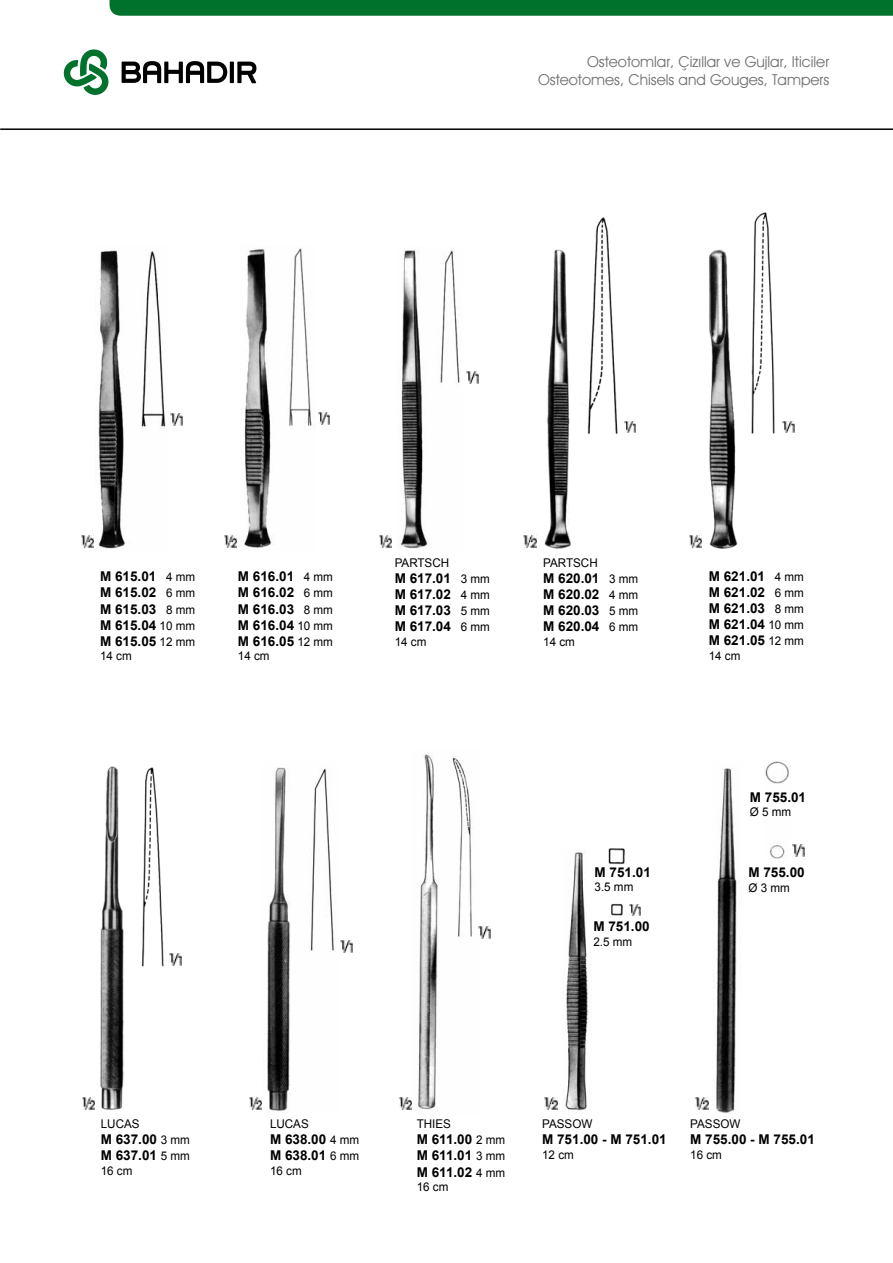
<style>
.page{position:relative;width:893px;height:1263px;background:#fff}
.page>*{position:absolute;margin:0;border:0;box-sizing:border-box;transform-origin:0 0}
.t1{font:15px/18px "Avant Garde IT Cby BT";color:#707172;text-align:right}
.t2{font:700 13.5px/16.2px "Arial";color:#000;text-align:justify}
.t3{font:12px "Arial";color:#000}
.s1{font-weight:400;font-size:12px}
</style>
<div class="page">
<div style="left:109px;top:0;width:784px;height:16px;background:#00722c"></div>
<svg style="left:64px;top:49px;width:44px;height:46px"></svg>
<svg style="left:122px;top:61px;width:134px;height:22px"></svg>
<hr style="left:0;top:128px;width:893px;height:2px;background:#000">
<img style="left:608px;top:848px;width:17px;height:68px">
<img style="left:563px;top:852px;width:27px;height:259px">
<img style="left:716px;top:768px;width:21px;height:345px">
<img style="left:765px;top:761px;width:24px;height:98px">
<img style="left:411px;top:754px;width:68px;height:357px">
<img style="left:267px;top:767px;width:67px;height:344px">
<img style="left:100px;top:766px;width:64px;height:344px">
<img style="left:98px;top:250px;width:68px;height:299px">
<img style="left:244px;top:248px;width:68px;height:300px">
<img style="left:701px;top:212px;width:74px;height:337px">
<img style="left:401px;top:250px;width:59px;height:299px">
<img style="left:544px;top:217px;width:74px;height:332px">
<svg style="left:624px;top:421px;width:12px;height:12px"></svg>
<svg style="left:467px;top:371px;width:11px;height:12px"></svg>
<svg style="left:318px;top:413px;width:12px;height:12px"></svg>
<svg style="left:171px;top:414px;width:11px;height:11px"></svg>
<svg style="left:524px;top:535px;width:12px;height:12px"></svg>
<svg style="left:379px;top:535px;width:12px;height:12px"></svg>
<svg style="left:225px;top:535px;width:12px;height:12px"></svg>
<svg style="left:81px;top:535px;width:13px;height:12px"></svg>
<svg style="left:782px;top:421px;width:12px;height:12px"></svg>
<svg style="left:689px;top:535px;width:12px;height:12px"></svg>
<svg style="left:629px;top:904px;width:12px;height:12px"></svg>
<svg style="left:479px;top:926px;width:11px;height:12px"></svg>
<svg style="left:341px;top:941px;width:11px;height:11px"></svg>
<svg style="left:170px;top:954px;width:11px;height:12px"></svg>
<svg style="left:793px;top:845px;width:11px;height:11px"></svg>
<svg style="left:545px;top:1097px;width:12px;height:12px"></svg>
<svg style="left:399px;top:1097px;width:13px;height:12px"></svg>
<svg style="left:249px;top:1097px;width:13px;height:12px"></svg>
<svg style="left:82px;top:1097px;width:12px;height:12px"></svg>
<svg style="left:696px;top:1097px;width:12px;height:12px"></svg>
<p class="t1" style="left:538px;top:52px;width:293px">Osteotomlar, Çizıllar ve Gujlar, Iticiler<br>Osteotomes, Chisels and Gouges, Tampers</p>
<p class="t2" style="left:100px;top:569px;width:97px">M 615.01 <span class="s1">4 mm </span>M 615.02 <span class="s1">6 mm </span>M 615.03 <span class="s1">8 mm </span>M 615.04 <span class="s1">10 mm </span>M 615.05 <span class="s1">12 mm</span></p>
<p class="t3" style="left:100px;top:648px;width:33px">14 cm</p>
<p class="t2" style="left:238px;top:569px;width:97px">M 616.01 <span class="s1">4 mm </span>M 616.02 <span class="s1">6 mm </span>M 616.03 <span class="s1">8 mm </span>M 616.04 <span class="s1">10 mm </span>M 616.05 <span class="s1">12 mm</span></p>
<p class="t3" style="left:238px;top:648px;width:33px">14 cm</p>
<p class="t3" style="left:395px;top:555px;width:56px">PARTSCH</p>
<p class="t2" style="left:395px;top:570px;width:97px">M 617.01 <span class="s1">3 mm </span>M 617.02 <span class="s1">4 mm </span>M 617.03 <span class="s1">5 mm </span>M 617.04 <span class="s1">6 mm</span></p>
<p class="t3" style="left:395px;top:634px;width:33px">14 cm</p>
<p class="t3" style="left:543px;top:555px;width:56px">PARTSCH</p>
<p class="t2" style="left:543px;top:570px;width:97px">M 620.01 <span class="s1">3 mm </span>M 620.02 <span class="s1">4 mm </span>M 620.03 <span class="s1">5 mm </span>M 620.04 <span class="s1">6 mm</span></p>
<p class="t3" style="left:543px;top:634px;width:33px">14 cm</p>
<p class="t2" style="left:595px;top:864px;width:58px">M 751.01</p>
<p class="t3" style="left:595px;top:879px;width:40px">3.5 mm</p>
<p class="t2" style="left:593px;top:919px;width:58px">M 751.00</p>
<p class="t3" style="left:593px;top:934px;width:40px">2.5 mm</p>
<p class="t2" style="left:709px;top:568px;width:97px">M 621.01 <span class="s1">4 mm </span>M 621.02 <span class="s1">6 mm </span>M 621.03 <span class="s1">8 mm </span>M 621.04 <span class="s1">10 mm </span>M 621.05 <span class="s1">12 mm</span></p>
<p class="t3" style="left:709px;top:648px;width:33px">14 cm</p>
<p class="t2" style="left:750px;top:789px;width:58px">M 755.01</p>
<p class="t3" style="left:750px;top:804px;width:43px">Ø 5 mm</p>
<p class="t2" style="left:748px;top:865px;width:58px">M 755.00</p>
<p class="t3" style="left:748px;top:880px;width:43px">Ø 3 mm</p>
<p class="t3" style="left:101px;top:1116px;width:40px">LUCAS</p>
<p class="t2" style="left:101px;top:1132px;width:91px">M 637.00 <span class="s1">3 mm<br></span>M 637.01 <span class="s1">5 mm</span></p>
<p class="t3" style="left:101px;top:1163px;width:33px">16 cm</p>
<p class="t3" style="left:270px;top:1116px;width:40px">LUCAS</p>
<p class="t2" style="left:270px;top:1132px;width:91px">M 638.00 <span class="s1">4 mm<br></span>M 638.01 <span class="s1">6 mm</span></p>
<p class="t3" style="left:270px;top:1163px;width:33px">16 cm</p>
<p class="t3" style="left:417px;top:1116px;width:36px">THIES</p>
<p class="t2" style="left:417px;top:1132px;width:90px">M 611.00 <span class="s1">2 mm </span>M 611.01 <span class="s1">3 mm </span>M 611.02 <span class="s1">4 mm</span></p>
<p class="t3" style="left:417px;top:1179px;width:33px">16 cm</p>
<p class="t3" style="left:542px;top:1116px;width:52px">PASSOW</p>
<p class="t2" style="left:542px;top:1132px;width:126px">M 751.00 - M 751.01</p>
<p class="t3" style="left:542px;top:1146px;width:33px">12 cm</p>
<p class="t3" style="left:690px;top:1116px;width:52px">PASSOW</p>
<p class="t2" style="left:690px;top:1132px;width:126px">M 755.00 - M 755.01</p>
<p class="t3" style="left:690px;top:1146px;width:33px">16 cm</p>
</div>
